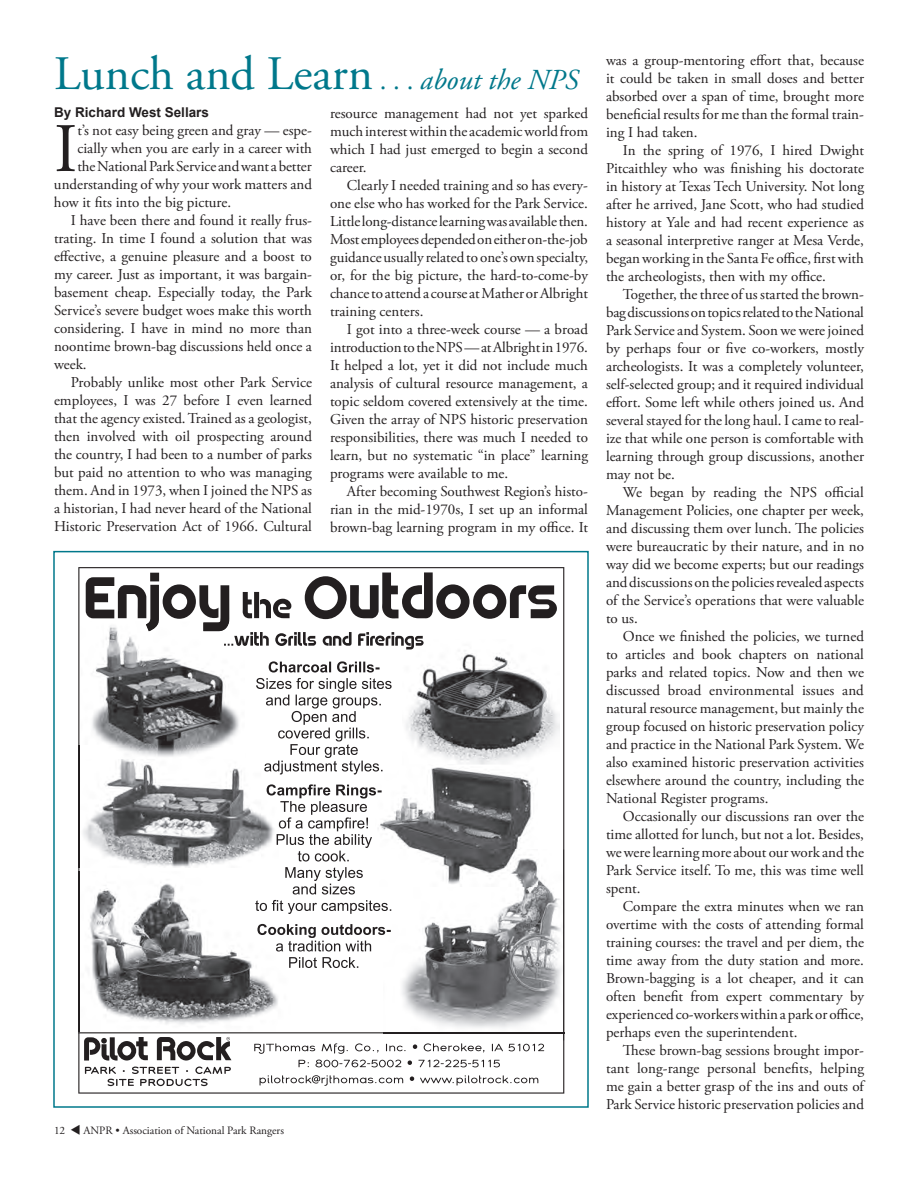
<style>
.page{position:relative;width:918px;height:1188px;background:#fff}
.page>*{position:absolute;margin:0;border:0;box-sizing:border-box;transform-origin:0 0}
.body_text{font:69.3px "Adobe Garamond Pro";color:#231f20}
.body_text-2{font:48px "Adobe Garamond Pro";color:#00788b}
.body_text-3{font:15px/18px "Adobe Garamond Pro";color:#231f20;text-align:justify}
.byline{font:700 13.5px "Arial";color:#231f20}
.t1{font:11.25px "Adobe Garamond Pro";color:#231f20}
.s1{font-size:27px}
.s2{font-style:italic;font-size:28.95px}
</style>
<div class="page">
<svg style="left:78px;top:567px;width:486px;height:527px"></svg>
<hr style="left:78px;top:1032px;width:486px;height:1px;background:#231f20">
<img style="left:78px;top:871px;width:212px;height:160px">
<img style="left:402px;top:639px;width:157px;height:125px">
<img style="left:376px;top:765px;width:162px;height:84px">
<img style="left:81px;top:622px;width:164px;height:123px">
<img style="left:78px;top:745px;width:201px;height:123px">
<img style="left:383px;top:849px;width:181px;height:192px">
<img style="left:383px;top:1032px;width:181px;height:1px">
<img style="left:391px;top:849px;width:147px;height:37px">
<svg style="left:256px;top:661px;width:136px;height:114px"></svg>
<svg style="left:255px;top:784px;width:136px;height:130px"></svg>
<svg style="left:257px;top:924px;width:134px;height:44px"></svg>
<svg style="left:86px;top:572px;width:471px;height:77px"></svg>
<svg style="left:254px;top:1043px;width:61px;height:11px"></svg>
<svg style="left:322px;top:1043px;width:26px;height:11px"></svg>
<svg style="left:355px;top:1043px;width:24px;height:10px"></svg>
<svg style="left:386px;top:1044px;width:20px;height:7px"></svg>
<svg style="left:413px;top:1044px;width:4px;height:5px"></svg>
<svg style="left:424px;top:1043px;width:60px;height:10px"></svg>
<svg style="left:492px;top:1044px;width:11px;height:7px"></svg>
<svg style="left:509px;top:1044px;width:35px;height:7px"></svg>
<svg style="left:298px;top:1060px;width:11px;height:7px"></svg>
<svg style="left:315px;top:1060px;width:86px;height:7px"></svg>
<svg style="left:408px;top:1060px;width:4px;height:5px"></svg>
<svg style="left:418px;top:1060px;width:82px;height:7px"></svg>
<svg style="left:260px;top:1075px;width:143px;height:11px"></svg>
<svg style="left:410px;top:1076px;width:4px;height:5px"></svg>
<svg style="left:420px;top:1075px;width:118px;height:11px"></svg>
<p class="body_text-2" style="left:54px;top:45px;width:526px">Lunch and Learn <span class="s1">. . .</span> <span class="s2">about the NPS</span></p>
<p class="body_text-3" style="left:330px;top:105px;width:260px">resource management had not yet sparked much interest within the academic world from which I had just emerged to begin a second career.</p>
<p class="body_text-3" style="left:330px;top:177px;width:260px;text-indent:17px">Clearly I needed training and so has every&shy;one else who has worked for the Park Service.<br>Little long-distance learning was available then.<br>Most employees depended on either on-the-job guidance usually related to one’s own specialty, or, for the big picture, the hard-to-come-by chance to attend a course at Mather or Albright training centers.</p>
<p class="body_text-3" style="left:330px;top:321px;width:260px;text-indent:17px">I got into a three-week course — a broad introduction to the NPS — at Albright in 1976.<br>It helped a lot, yet it did not include much analysis of cultural resource management, a topic seldom covered extensively at the time.<br>Given the array of NPS historic preservation responsibilities, there was much I needed to learn, but no systematic “in place” learning programs were available to me.</p>
<p class="body_text-3" style="left:330px;top:483px;width:259px;text-indent:17px">After becoming Southwest Region’s histo&shy;rian in the mid-1970s, I set up an informal brown-bag learning program in my office. It</p>
<p class="byline" style="left:54px;top:103px;width:157px">By Richard West Sellars</p>
<p class="body_text" style="left:54px;top:107px;width:25px">I</p>
<p class="body_text-3" style="left:77px;top:122px;width:236px">t’s not easy being green and gray — espe-</p>
<p class="body_text-3" style="left:77px;top:140px;width:236px">cially when you are early in a career with</p>
<p class="body_text-3" style="left:77px;top:158px;width:236px">the National Park Service and want a better</p>
<p class="body_text-3" style="left:54px;top:176px;width:259px">understanding of why your work matters and</p>
<p class="body_text-3" style="left:54px;top:194px;width:179px">how it fits into the big picture.</p>
<p class="body_text-3" style="left:54px;top:212px;width:260px;text-indent:17px">I have been there and found it really frus&shy;trating. In time I found a solution that was effective, a genuine pleasure and a boost to my career. Just as important, it was bargain&shy;basement cheap. Especially today, the Park Service’s severe budget woes make this worth considering. I have in mind no more than noontime brown-bag discussions held once a week.</p>
<p class="body_text-3" style="left:54px;top:374px;width:260px;text-indent:17px">Probably unlike most other Park Service employees, I was 27 before I even learned that the agency existed. Trained as a geologist, then involved with oil prospecting around the country, I had been to a number of parks but paid no attention to who was managing them. And in 1973, when I joined the NPS as a historian, I had never heard of the National Historic Preservation Act of 1966. Cultural</p>
<p class="t1" style="left:54px;top:1123px;width:232px">12 ▼ ANPR • Association of National Park Rangers</p>
<p class="body_text-3" style="left:606px;top:52px;width:260px">was a group-mentoring effort that, because it could be taken in small doses and better absorbed over a span of time, brought more beneficial results for me than the formal train&shy;ing I had taken.</p>
<p class="body_text-3" style="left:606px;top:142px;width:260px;text-indent:17px">In the spring of 1976, I hired Dwight Pitcaithley who was finishing his doctorate in history at Texas Tech University. Not long after he arrived, Jane Scott, who had studied history at Yale and had recent experience as a seasonal interpretive ranger at Mesa Verde, began working in the Santa Fe office, first with the archeologists, then with my office.</p>
<p class="body_text-3" style="left:606px;top:286px;width:260px;text-indent:17px">Together, the three of us started the brown&shy;bag discussions on topics related to the National Park Service and System. Soon we were joined by perhaps four or five co-workers, mostly archeologists. It was a completely volunteer, self-selected group; and it required individual effort. Some left while others joined us. And several stayed for the long haul. I came to real&shy;ize that while one person is comfortable with learning through group discussions, another may not be.</p>
<p class="body_text-3" style="left:606px;top:484px;width:260px;text-indent:17px">We began by reading the NPS official Management Policies, one chapter per week, and discussing them over lunch. The policies were bureaucratic by their nature, and in no way did we become experts; but our readings and discussions on the policies revealed aspects of the Service’s operations that were valuable to us.</p>
<p class="body_text-3" style="left:606px;top:628px;width:260px;text-indent:17px">Once we finished the policies, we turned to articles and book chapters on national parks and related topics. Now and then we discussed broad environmental issues and natural resource management, but mainly the group focused on historic preservation policy and practice in the National Park System. We also examined historic preservation activities elsewhere around the country, including the National Register programs.</p>
<p class="body_text-3" style="left:606px;top:808px;width:260px;text-indent:17px">Occasionally our discussions ran over the time allotted for lunch, but not a lot. Besides, we were learning more about our work and the Park Service itself. To me, this was time well spent.</p>
<p class="body_text-3" style="left:606px;top:898px;width:260px;text-indent:17px">Compare the extra minutes when we ran overtime with the costs of attending formal training courses: the travel and per diem, the time away from the duty station and more.<br>Brown-bagging is a lot cheaper, and it can often benefit from expert commentary by experienced co-workers within a park or office, perhaps even the superintendent.</p>
<p class="body_text-3" style="left:606px;top:1042px;width:260px;text-indent:17px">These brown-bag sessions brought impor&shy;tant long-range personal benefits, helping me gain a better grasp of the ins and outs of Park Service historic preservation policies and</p>
</div>
